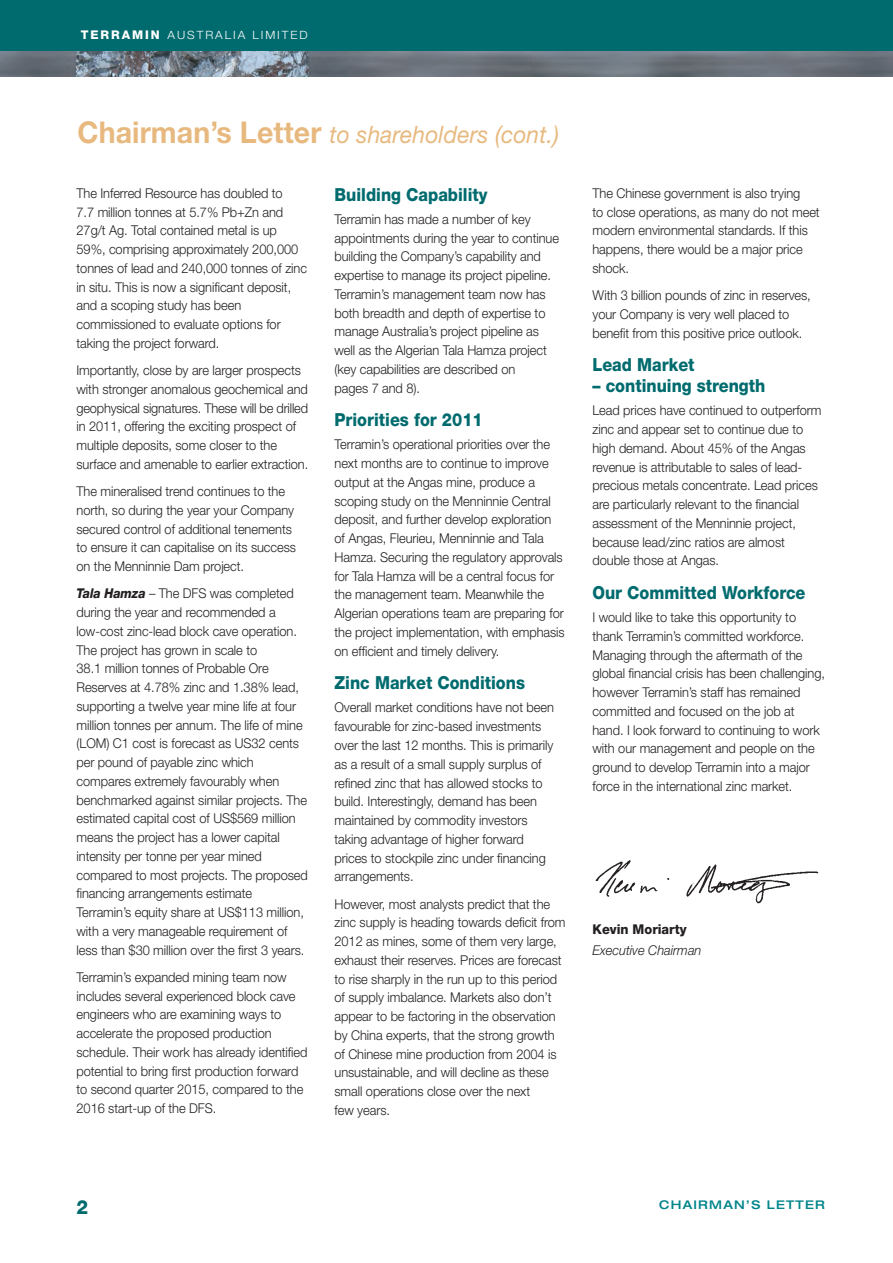
<style>
.page{position:relative;width:893px;height:1263px;background:#fff}
.page>*{position:absolute;margin:0;border:0;box-sizing:border-box;transform-origin:0 0}
.t1{font:italic 24px "Helvetica Neue";letter-spacing:.005em;color:#e8b97f;scale:.95 1}
.t2{font:800 19.5px "Helvetica Neue";color:#006b6e;scale:.95 1}
.t3{font:800 18px "Helvetica Neue";color:#006b6e;scale:.9 1}
.t4{font:300 13.5px/18.8px "Helvetica Neue";letter-spacing:-.005em;color:#231f20;scale:.95 1}
.t5{font:italic 300 13.5px "Helvetica Neue";color:#231f20;scale:.95 1}
.t6{font:800 13.5px "Helvetica Neue";color:#231f20;scale:.95 1}
.t7{font:500 expanded 12px "Helvetica Neue";letter-spacing:.1em;color:#01858a}
.t8{font:800 12px "Helvetica Neue";letter-spacing:.16em;color:#fff}
.t9{font:300 11.4px "Helvetica Neue";letter-spacing:.16em;color:#fff;scale:1.05 1}
.s1{font-weight:700;font-style:normal;font-size:30px}
.s2{font-weight:800;font-style:italic}
</style>
<div class="page">
<div style="left:0;top:0;width:893px;height:55px;background:#006b6e"></div>
<img style="left:0;top:51px;width:893px;height:26px">
<img style="left:595px;top:860px;width:224px;height:44px">
<p class="t8" style="left:81px;top:28px;width:72px">TERRAMIN</p>
<p class="t9" style="left:168px;top:28px;width:10px">Aus</p>
<p class="t9" style="left:197px;top:28px;width:98px">tralia lim ited</p>
<h1 class="t1" style="left:77px;top:120px;width:508px"><span class="s1">Chairman’s Letter</span> to shareholders (cont.)</h1>
<p class="t4" style="left:77px;top:183px;width:244px">The Inferred Resource has doubled to<br>7.7 million tonnes at 5.7% Pb+Zn and 27g/t Ag. Total contained metal is up 59%, comprising approximately 200,000 tonnes of lead and 240,000 tonnes of zinc in situ. This is now a significant deposit, and a scoping study has been commissioned to evaluate options for taking the project forward.</p>
<p class="t4" style="left:77px;top:361px;width:245px">Importantly, close by are larger prospects with stronger anomalous geochemical and geophysical signatures. These will be drilled in 2011, offering the exciting prospect of multiple deposits, some closer to the surface and amenable to earlier extraction.</p>
<p class="t4" style="left:77px;top:482px;width:233px">The mineralised trend continues to the north, so during the year your Company secured control of additional tenements to ensure it can capitalise on its success on the Menninnie Dam project.</p>
<p class="t4" style="left:77px;top:584px;width:245px"><span class="s2">Tala Hamza</span> – The DFS was completed during the year and recommended a low-cost zinc-lead block cave operation.<br>The project has grown in scale to<br>38.1 million tonnes of Probable Ore Reserves at 4.78% zinc and 1.38% lead, supporting a twelve year mine life at four million tonnes per annum. The life of mine (LO M) C1 cost is forecast as US32 cents per pound of payable zinc which compares extremely favourably when benchmarked against similar projects. The estimated capital cost of US$569 million means the project has a lower capital intensity per tonne per year mined compared to most projects. The proposed financing arrangements estimate Terramin’s equity share at US$113 million, with a very manageable requirement of less than $30 million over the first 3 years.</p>
<p class="t4" style="left:77px;top:967px;width:245px">Terramin’s expanded mining team now includes several experienced block cave engineers who are examining ways to accelerate the proposed production schedule. Their work has already identified potential to bring first production forward to second quarter 2015, compared to the 2016 start-up of the DFS.</p>
<h3 class="t3" style="left:334px;top:184px;width:172px">Building Capability</h3>
<p class="t4" style="left:334px;top:209px;width:238px">Terramin has made a number of key appointments during the year to continue building the Company’s capability and expertise to manage its project pipeline.<br>Terramin’s management team now has both breadth and depth of expertise to manage Australia’s project pipeline as well as the Algerian Tala Hamza project (key capabilities are described on<br>pages 7 and 8).</p>
<h3 class="t3" style="left:334px;top:409px;width:166px">Priorities for 2011</h3>
<p class="t4" style="left:334px;top:435px;width:244px">Terramin’s operational priorities over the next months are to continue to improve output at the Angas mine, produce a scoping study on the Menninnie Central deposit, and further develop exploration of Angas, Fleurieu, Menninnie and Tala Hamza. Securing the regulatory approvals for Tala Hamza will be a central focus for the management team. Meanwhile the Algerian operations team are preparing for the project implementation, with emphasis on efficient and timely delivery.</p>
<h3 class="t3" style="left:334px;top:672px;width:213px">Zinc Market Conditions</h3>
<p class="t4" style="left:334px;top:698px;width:232px">Overall market conditions have not been favourable for zinc-based investments over the last 12 months. This is primarily as a result of a small supply surplus of refined zinc that has allowed stocks to build. Interestingly, demand has been maintained by commodity investors taking advantage of higher forward prices to stockpile zinc under financing arrangements.</p>
<p class="t4" style="left:334px;top:894px;width:245px">However, most analysts predict that the zinc supply is heading towards deficit from 2012 as mines, some of them very large, exhaust their reserves. Prices are forecast to rise sharply in the run up to this period of supply imbalance. Markets also don’t appear to be factoring in the observation by China experts, that the strong growth of Chinese mine production from 2004 is unsustainable, and will decline as these small operations close over the next<br>few years.</p>
<p class="t4" style="left:592px;top:183px;width:241px">The Chinese government is also trying<br>to close operations, as many do not meet modern environmental standards. If this happens, there would be a major price shock.</p>
<p class="t4" style="left:592px;top:286px;width:231px">With 3 billion pounds of zinc in reserves, your Company is very well placed to benefit from this positive price outlook.</p>
<h3 class="t3" style="left:592px;top:354px;width:115px">Lead Market</h3>
<h3 class="t3" style="left:592px;top:375px;width:194px">– continuing strength</h3>
<p class="t4" style="left:592px;top:401px;width:242px">Lead prices have continued to outperform zinc and appear set to continue due to high demand. About 45% of the Angas revenue is attributable to sales of lead&shy;precious metals concentrate. Lead prices are particularly relevant to the financial assessment of the Menninnie project, because lead/zinc ratios are almost double those at Angas.</p>
<h3 class="t3" style="left:592px;top:582px;width:238px">Our Committed Workforce</h3>
<p class="t4" style="left:592px;top:608px;width:246px">I would like to take this opportunity to thank Terramin’s committed workforce.<br>Managing through the aftermath of the global financial crisis has been challenging, however Terramin’s staff has remained committed and focused on the job at hand. I look forward to continuing to work with our management and people on the ground to develop Terramin into a major force in the international zinc market.</p>
<p class="t6" style="left:592px;top:921px;width:101px">Kevin Moriarty</p>
<p class="t5" style="left:592px;top:942px;width:116px">Executive Chairman</p>
<h2 class="t2" style="left:77px;top:1196px;width:14px">2</h2>
<p class="t7" style="left:659px;top:1197px;width:167px">CHAIRMAN’S LETTER</p>
</div>
